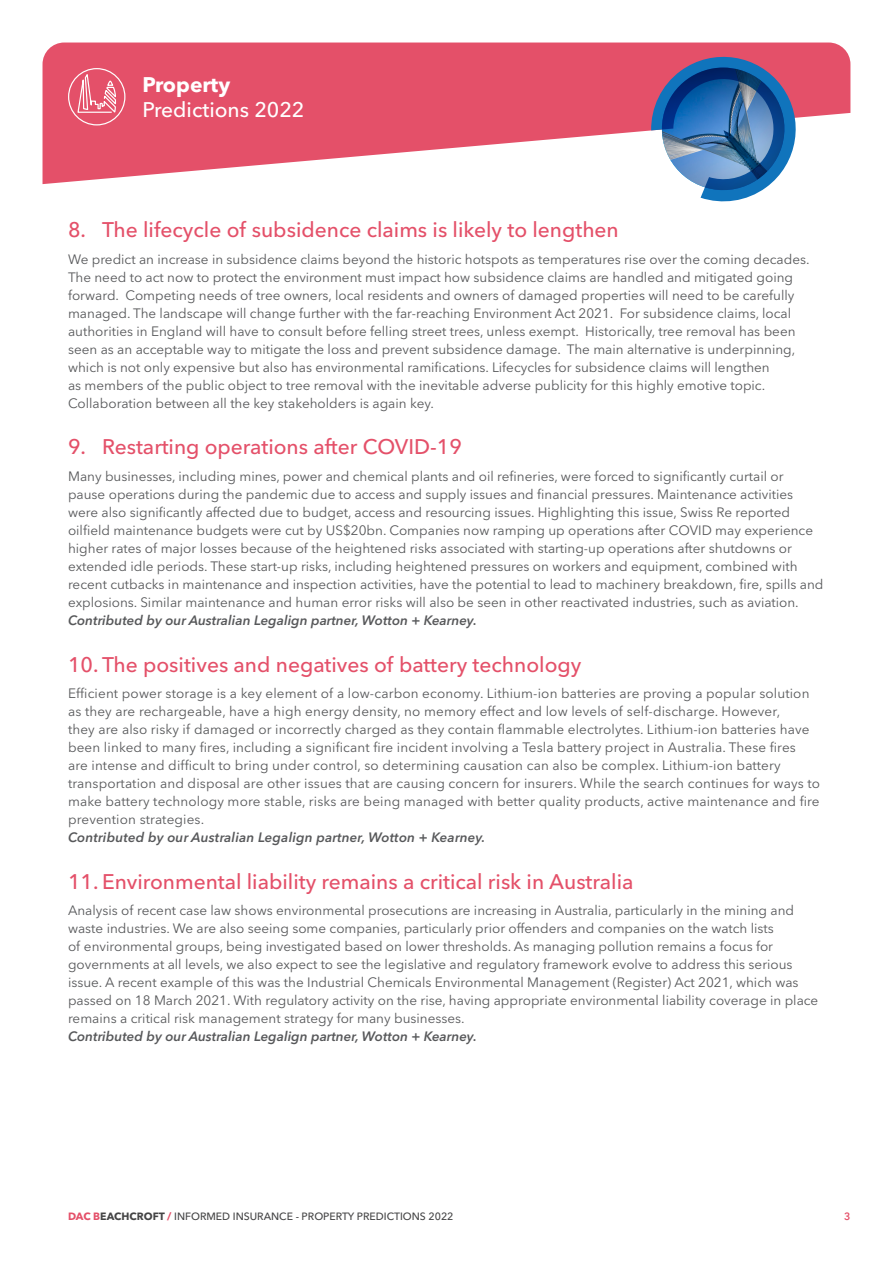
<style>
.page{position:relative;width:893px;height:1263px;background:#fff}
.page>*{position:absolute;margin:0;border:0;box-sizing:border-box;transform-origin:0 0}
.t1{font:500 21px "Avenir Next LT Pro";color:#e45069}
.t2{font:500 21px "Avenir Next LT Pro";color:#fff}
.t3{font:700 21px "Avenir Next LT Pro";color:#fff}
.Numbered_Predictions{font:13.5px/18px "Avenir Next LT Pro";color:#57585a}
.t4{font:500 10.5px "Avenir Next LT Pro";color:#444445}
.t5{font:600 10.5px "Avenir Next LT Pro";color:#e45069}
.s1{font-weight:600;font-style:italic}
.s2{font-weight:700;color:#e45069}
.s3{font-weight:700}
</style>
<div class="page">
<svg style="left:43px;top:43px;width:807px;height:141px;fill:#e45069"></svg>
<svg style="left:67px;top:63px;width:168px;height:60px;background:#e55971"></svg>
<svg style="left:651px;top:47px;width:154px;height:155px"></svg>
<img style="left:655px;top:68px;width:133px;height:128px">
<h1 class="t3" style="left:142px;top:72px;width:89px">Property</h1>
<h1 class="t2" style="left:142px;top:97px;width:163px">Predictions 2022</h1>
<p class="t1" style="left:68px;top:217px;width:552px">8. The lifecycle of subsidence claims is likely to lengthen</p>
<p class="Numbered_Predictions" style="left:68px;top:250px;width:743px">We predict an increase in subsidence claims beyond the historic hotspots as temperatures rise over the coming decades.<br>The need to act now to protect the environment must impact how subsidence claims are handled and mitigated going forward. Competing needs of tree owners, local residents and owners of damaged properties will need to be carefully managed. The landscape will change further with the far-reaching Environment Act 2021. For subsidence claims, local authorities in England will have to consult before felling street trees, unless exempt. Historically, tree removal has been seen as an acceptable way to mitigate the loss and prevent subsidence damage. The main alternative is underpinning, which is not only expensive but also has environmental ramifications. Lifecycles for subsidence claims will lengthen<br>as members of the public object to tree removal with the inevitable adverse publicity for this highly emotive topic.<br>Collaboration between all the key stakeholders is again key.</p>
<p class="t1" style="left:68px;top:434px;width:395px">9. Restarting operations after COVID-19</p>
<p class="Numbered_Predictions" style="left:68px;top:467px;width:757px">Many businesses, including mines, power and chemical plants and oil refineries, were forced to significantly curtail or pause operations during the pandemic due to access and supply issues and financial pressures. Maintenance activities were also significantly affected due to budget, access and resourcing issues. Highlighting this issue, Swiss Re reported oilfield maintenance budgets were cut by US$20bn. Companies now ramping up operations after COVID may experience higher rates of major losses because of the heightened risks associated with starting-up operations after shutdowns or extended idle periods. These start-up risks, including heightened pressures on workers and equipment, combined with recent cutbacks in maintenance and inspection activities, have the potential to lead to machinery breakdown, fire, spills and explosions. Similar maintenance and human error risks will also be seen in other reactivated industries, such as aviation.<br><span class="s1">Contributed by our Australian Legalign partner, Wotton + Kearney.</span></p>
<p class="t1" style="left:68px;top:652px;width:515px">10. The positives and negatives of battery technology</p>
<p class="Numbered_Predictions" style="left:68px;top:684px;width:753px">Efficient power storage is a key element of a low-carbon economy. Lithium-ion batteries are proving a popular solution as they are rechargeable, have a high energy density, no memory effect and low levels of self-discharge. However,<br>they are also risky if damaged or incorrectly charged as they contain flammable electrolytes. Lithium-ion batteries have been linked to many fires, including a significant fire incident involving a Tesla battery project in Australia. These fires<br>are intense and difficult to bring under control, so determining causation can also be complex. Lithium-ion battery transportation and disposal are other issues that are causing concern for insurers. While the search continues for ways to make battery technology more stable, risks are being managed with better quality products, active maintenance and fire prevention strategies.<br><span class="s1">Contributed by our Australian Legalign partner, Wotton + Kearney.</span></p>
<p class="t1" style="left:68px;top:869px;width:567px">11. Environmental liability remains a critical risk in Australia</p>
<p class="Numbered_Predictions" style="left:68px;top:902px;width:752px">Analysis of recent case law shows environmental prosecutions are increasing in Australia, particularly in the mining and waste industries. We are also seeing some companies, particularly prior offenders and companies on the watch lists<br>of environmental groups, being investigated based on lower thresholds. As managing pollution remains a focus for governments at all levels, we also expect to see the legislative and regulatory framework evolve to address this serious issue. A recent example of this was the Industrial Chemicals Environmental Management (Register) Act 2021, which was passed on 18 March 2021. With regulatory activity on the rise, having appropriate environmental liability coverage in place remains a critical risk management strategy for many businesses.<br><span class="s1">Contributed by our Australian Legalign partner, Wotton + Kearney.</span></p>
<p class="t4" style="left:68px;top:1210px;width:387px"><span class="s2">DAC B</span><span class="s3">EACHCROFT</span> <span class="s2">/</span> INFORMED INSURANCE - PROPERTY PREDICTIONS 2022</p>
<p class="t5" style="left:844px;top:1210px;width:8px">3</p>
</div>
